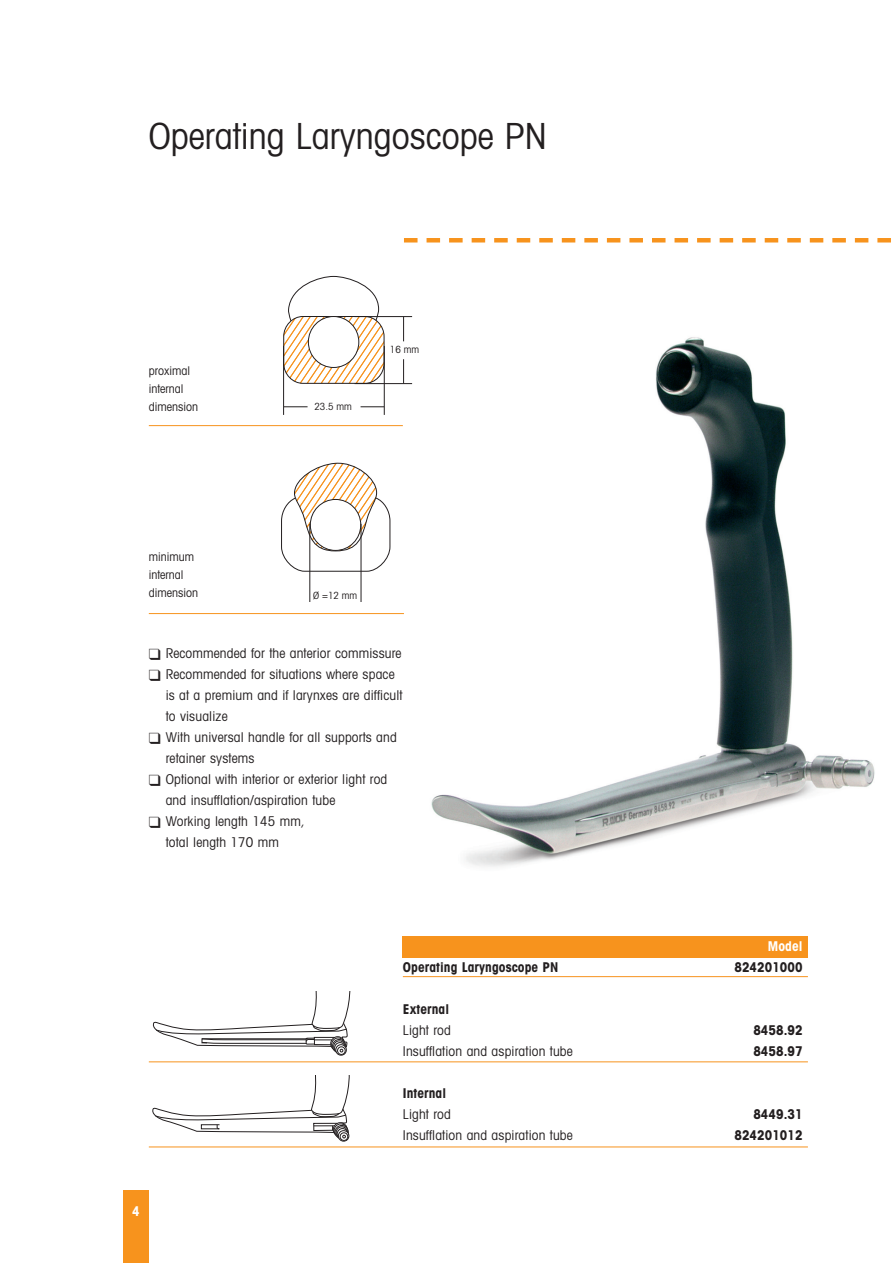
<style>
.page{position:relative;width:893px;height:1263px;background:#fff}
.page>*{position:absolute;margin:0;border:0;box-sizing:border-box;transform-origin:0 0}
.t1{font:condensed 36px "Avant Garde";color:#231f20}
.t2{font:condensed 13.5px/21px "Avant Garde";letter-spacing:.01em;color:#231f20}
.t3{font:700 condensed 13.5px "Avant Garde";letter-spacing:.005em;color:#231f20}
.t4{font:700 condensed 13.5px "Avant Garde";letter-spacing:.005em;color:#fff}
.t5{font:condensed 12px/18px "Avant Garde";color:#231f20}
.t6{font:condensed 9.9px "Avant Garde";color:#231f20}
</style>
<div class="page">
<svg style="left:426px;top:238px;width:465px;height:4px"></svg>
<hr style="left:404px;top:238px;width:14px;height:4px;background:#f7931d">
<div style="left:123px;top:1191px;width:26px;height:72px;background:#f7931d"></div>
<div style="left:403px;top:936px;width:405px;height:21px;background:#f7931d"></div>
<hr style="left:403px;top:976px;width:405px;height:1px;background:#f7931d">
<hr style="left:149px;top:1061px;width:659px;height:1px;background:#f7931d">
<hr style="left:149px;top:1146px;width:659px;height:1px;background:#f7931d">
<img style="left:405px;top:337px;width:470px;height:530px">
<svg style="left:284px;top:275px;width:100px;height:108px"></svg>
<div style="left:283px;top:316px;width:102px;height:68px;border:1px solid #231f20;border-radius:20px"></div>
<div style="left:308px;top:316px;width:51px;height:51px;background:#fff;border-radius:50%"></div>
<div style="left:308px;top:316px;width:51px;height:52px;border:1px solid #231f20;border-radius:50%"></div>
<hr style="left:283px;top:346px;width:1px;height:68px;background:#231f20">
<hr style="left:384px;top:346px;width:1px;height:68px;background:#231f20">
<svg style="left:284px;top:406px;width:24px;height:1px"></svg>
<svg style="left:361px;top:406px;width:23px;height:1px"></svg>
<hr style="left:354px;top:316px;width:58px;height:1px;background:#231f20">
<hr style="left:354px;top:383px;width:58px;height:1px;background:#231f20">
<svg style="left:403px;top:317px;width:1px;height:24px"></svg>
<svg style="left:403px;top:359px;width:1px;height:24px"></svg>
<svg style="left:281px;top:463px;width:110px;height:109px"></svg>
<div style="left:310px;top:499px;width:51px;height:51px;background:#fff;border-radius:50%"></div>
<div style="left:310px;top:499px;width:51px;height:52px;border:1px solid #231f20;border-radius:50%"></div>
<hr style="left:310px;top:524px;width:1px;height:77px;background:#231f20">
<hr style="left:361px;top:524px;width:1px;height:77px;background:#231f20">
<div style="left:335px;top:1044px;width:12px;height:11px;border:1px solid #231f20;border-radius:50%"></div>
<div style="left:337px;top:1046px;width:9px;height:9px;border:1px solid #231f20;border-radius:50%"></div>
<svg style="left:153px;top:991px;width:197px;height:61px"></svg>
<div style="left:338px;top:1130px;width:11px;height:11px;border:1px solid #231f20;border-radius:50%"></div>
<div style="left:340px;top:1132px;width:8px;height:9px;border:1px solid #231f20;border-radius:50%"></div>
<svg style="left:152px;top:1076px;width:198px;height:62px"></svg>
<hr style="left:149px;top:425px;width:254px;height:1px;background:#f7931d">
<hr style="left:149px;top:613px;width:255px;height:1px;background:#f7931d">
<h1 class="t1" style="left:149px;top:123px;width:399px">Operating Laryngoscope PN</h1>
<p class="t5" style="left:149px;top:363px;width:51px">proximal internal dimension</p>
<p class="t6" style="left:314px;top:403px;width:39px">23.5 mm</p>
<p class="t6" style="left:390px;top:346px;width:31px">16 mm</p>
<p class="t5" style="left:149px;top:549px;width:51px">minimum internal dimension</p>
<p class="t6" style="left:313px;top:592px;width:45px">Ø =12 mm</p>
<p class="t2" style="left:166px;top:644px;width:237px">Recommended for the anterior commissure</p>
<p class="t2" style="left:166px;top:665px;width:238px;text-indent:-17px">❑ Recommended for situations where space is at a premium and if larynxes are difficult to visualize</p>
<p class="t2" style="left:166px;top:728px;width:233px;text-indent:-17px">❑ With universal handle for all supports and retainer systems</p>
<p class="t2" style="left:166px;top:770px;width:223px;text-indent:-17px">❑ Optional with interior or exterior light rod and insufflation/aspiration tube</p>
<p class="t2" style="left:166px;top:812px;width:141px;text-indent:-17px">❑ Working length 145 mm, total length 170 mm</p>
<p class="t4" style="left:132px;top:1206px;width:9px">4</p>
<p class="t4" style="left:768px;top:941px;width:36px">Model</p>
<p class="t3" style="left:403px;top:962px;width:157px">Operating Laryngoscope PN</p>
<p class="t3" style="left:734px;top:962px;width:70px">824201000</p>
<p class="t3" style="left:403px;top:1004px;width:48px">External</p>
<p class="t2" style="left:403px;top:1021px;width:50px">Light rod</p>
<p class="t3" style="left:753px;top:1025px;width:51px">8458.92</p>
<p class="t2" style="left:403px;top:1042px;width:171px">Insufflation and aspiration tube</p>
<p class="t3" style="left:753px;top:1046px;width:51px">8458.97</p>
<p class="t3" style="left:403px;top:1088px;width:45px">Internal</p>
<p class="t2" style="left:403px;top:1105px;width:50px">Light rod</p>
<p class="t3" style="left:753px;top:1109px;width:51px">8449.31</p>
<p class="t2" style="left:403px;top:1126px;width:171px">Insufflation and aspiration tube</p>
<p class="t3" style="left:734px;top:1130px;width:70px">824201012</p>
</div>
